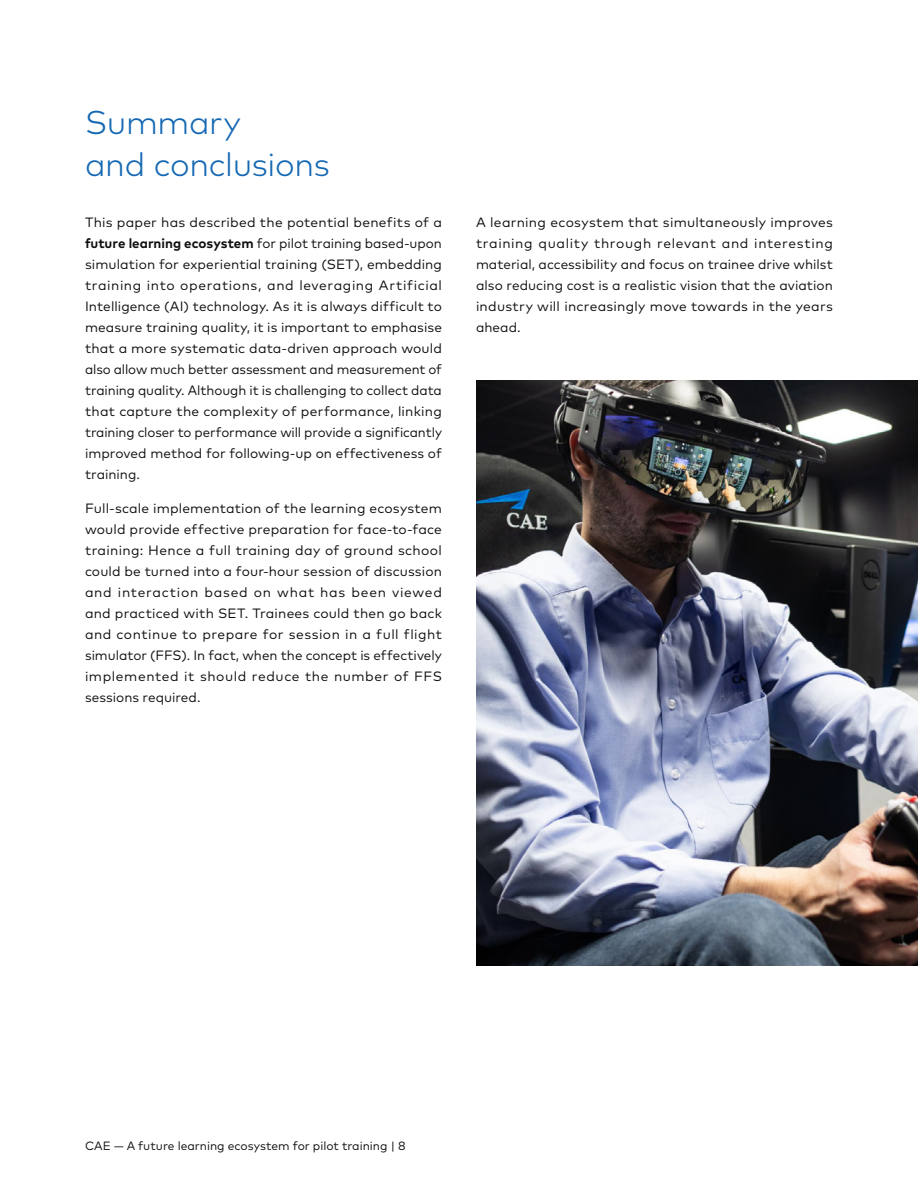
<style>
.page{position:relative;width:918px;height:1188px;background:#fff}
.page>*{position:absolute;margin:0;border:0;box-sizing:border-box;transform-origin:0 0}
.titres{font:300 33px/42px "Mark Pro";letter-spacing:-.01em;color:#1468b3}
.texte_courant_v{font:13.5px/21px "Mark Pro";letter-spacing:.01em;color:#0e0f0e;text-align:justify}
.t1{font:12px "Mark Pro";color:#0e0f0e}
.s1{font-weight:700}
</style>
<div class="page">
<img style="left:476px;top:380px;width:442px;height:585px">
<p class="titres" style="left:85px;top:99px;width:246px">Summary<br>and conclusions</p>
<p class="texte_courant_v" style="left:85px;top:210px;width:358px">This paper has described the potential benefits of a <span class="s1">future learning ecosystem</span> for pilot training based-upon simulation for experiential training (SET), embedding training into operations, and leveraging Artificial Intelligence (AI) technology. As it is always difficult to measure training quality, it is important to emphasise that a more systematic data-driven approach would also allow much better assessment and measurement of training quality. Although it is challenging to collect data that capture the complexity of performance, linking training closer to performance will provide a significantly improved method for following-up on effectiveness of training.</p>
<p class="texte_courant_v" style="left:85px;top:497px;width:358px">Full-scale implementation of the learning ecosystem would provide effective preparation for face-to-face training: Hence a full training day of ground school could be turned into a four-hour session of discussion and interaction based on what has been viewed and practiced with SET. Trainees could then go back and continue to prepare for session in a full flight simulator (FFS). In fact, when the concept is effectively implemented it should reduce the number of FFS sessions required.</p>
<p class="texte_courant_v" style="left:476px;top:210px;width:358px">A learning ecosystem that simultaneously improves training quality through relevant and interesting material, accessibility and focus on trainee drive whilst also reducing cost is a realistic vision that the aviation industry will increasingly move towards in the years ahead.</p>
<p class="t1" style="left:85px;top:1137px;width:322px">CAE — A future learning ecosystem for pilot training | 8</p>
</div>
